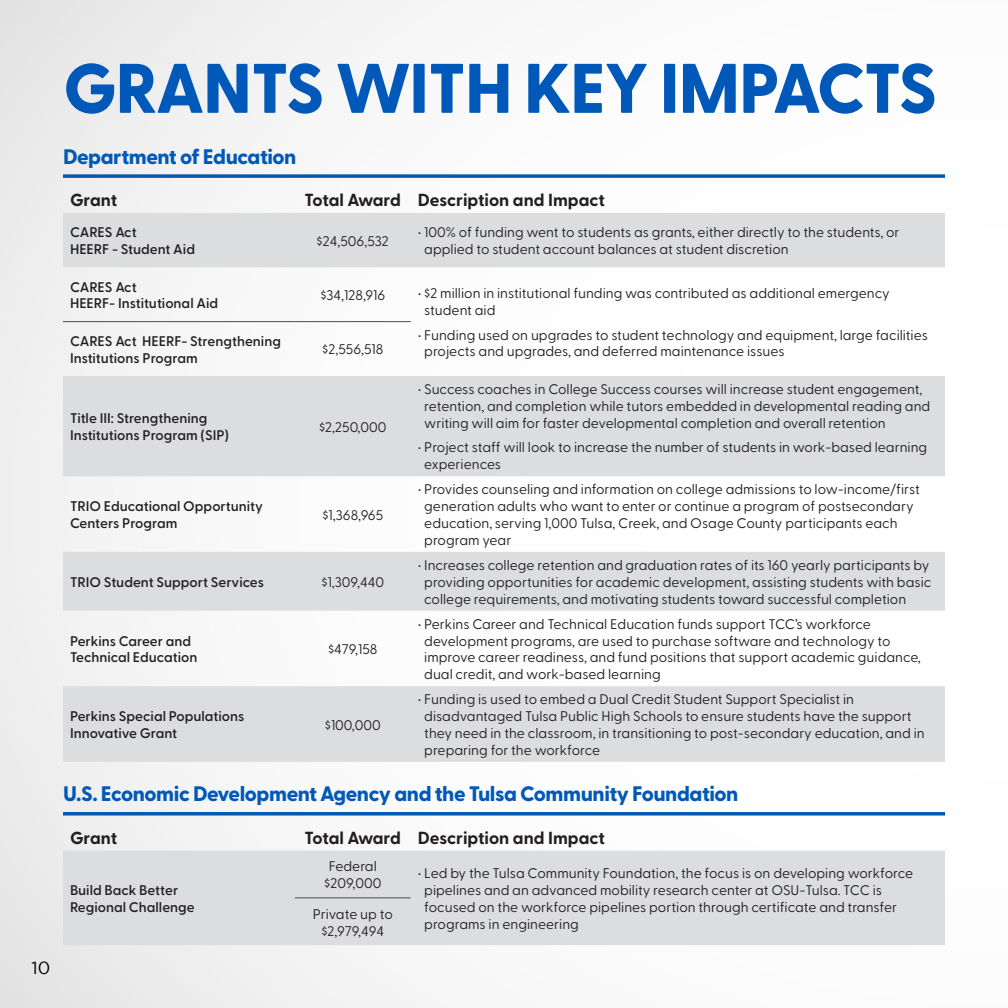
<style>
.page{position:relative;width:1008px;height:1008px;background:#fff}
.page>*{position:absolute;margin:0;border:0;box-sizing:border-box;transform-origin:0 0}
.t1{font:800 70px "Greycliff CF";letter-spacing:-.025em;color:#0058b8}
.t2{font:800 21px "Greycliff CF";letter-spacing:-.02em;color:#0058b8}
.t3{font:700 17.5px "Greycliff CF";color:#231f20}
.t4{font:17.5px "Gotham";color:#000}
.t5{font:14px/16.8px "Greycliff CF";color:#231f20}
.t6{font:600 14px/16.8px "Greycliff CF";color:#231f20}
</style>
<div class="page">
<svg style="left:63px;top:213px;width:882px;height:549px;fill:#dcdddf"></svg>
<hr style="left:63px;top:321px;width:232px;height:1px;background:#4b4c4d">
<hr style="left:295px;top:321px;width:116px;height:1px;background:#4b4c4d">
<svg style="left:63px;top:174px;width:882px;height:4px;background:#1e6bbf"></svg>
<div style="left:63px;top:851px;width:882px;height:94px;background:#dcdddf"></div>
<hr style="left:295px;top:897px;width:116px;height:1px;background:#4b4c4d">
<svg style="left:63px;top:812px;width:882px;height:4px;background:#1e6bbf"></svg>
<p class="t4" style="left:32px;top:958px;width:20px">10</p>
<p class="t1" style="left:63px;top:46px;width:876px">GRANTS WITH KEY IMPACTS</p>
<p class="t2" style="left:63px;top:144px;width:235px">Department of Education</p>
<p class="t3" style="left:70px;top:189px;width:49px">Grant</p>
<p class="t3" style="left:305px;top:189px;width:98px">Total Award</p>
<p class="t3" style="left:418px;top:189px;width:189px">Description and Impact</p>
<p class="t6" style="left:70px;top:224px;width:127px">CARES Act<br>HEERF - Student Aid</p>
<p class="t5" style="left:317px;top:233px;width:74px">$24,506,532</p>
<p class="t5" style="left:424px;top:224px;width:477px;text-indent:-6px">• 100% of funding went to students as grants, either directly to the students, or applied to student account balances at student discretion</p>
<p class="t6" style="left:70px;top:279px;width:150px">CARES Act<br>HEERF- Institutional Aid</p>
<p class="t5" style="left:320px;top:287px;width:66px">$34,128,916</p>
<p class="t5" style="left:424px;top:285px;width:467px;text-indent:-6px">• $2 million in institutional funding was contributed as additional emergency student aid</p>
<p class="t5" style="left:424px;top:326px;width:505px;text-indent:-6px">• Funding used on upgrades to student technology and equipment, large facilities projects and upgrades, and deferred maintenance issues</p>
<p class="t6" style="left:70px;top:333px;width:212px">CARES Act HEERF- Strengthening<br>Institutions Program</p>
<p class="t5" style="left:322px;top:341px;width:63px">$2,556,518</p>
<p class="t6" style="left:70px;top:410px;width:161px">Title III: Strengthening<br>Institutions Program (SIP)</p>
<p class="t5" style="left:319px;top:419px;width:69px">$2,250,000</p>
<p class="t6" style="left:70px;top:498px;width:195px">TRIO Educational Opportunity<br>Centers Program</p>
<p class="t5" style="left:322px;top:506px;width:62px">$1,368,965</p>
<p class="t6" style="left:70px;top:574px;width:195px">TRIO Student Support Services</p>
<p class="t5" style="left:322px;top:574px;width:64px">$1,309,440</p>
<p class="t6" style="left:70px;top:633px;width:129px">Perkins Career and<br>Technical Education</p>
<p class="t5" style="left:328px;top:641px;width:51px">$479,158</p>
<p class="t6" style="left:70px;top:708px;width:176px">Perkins Special Populations<br>Innovative Grant</p>
<p class="t5" style="left:325px;top:716px;width:57px">$100,000</p>
<p class="t5" style="left:424px;top:381px;width:508px;text-indent:-6px">• Success coaches in College Success courses will increase student engagement, retention, and completion while tutors embedded in developmental reading and writing will aim for faster developmental completion and overall retention</p>
<p class="t5" style="left:424px;top:439px;width:505px;text-indent:-6px">• Project staff will look to increase the number of students in work-based learning experiences</p>
<p class="t5" style="left:424px;top:481px;width:497px;text-indent:-6px">• Provides counseling and information on college admissions to low-income/first generation adults who want to enter or continue a program of postsecondary education, serving 1,000 Tulsa, Creek, and Osage County participants each program year</p>
<p class="t5" style="left:424px;top:557px;width:509px;text-indent:-6px">• Increases college retention and graduation rates of its 160 yearly participants by providing opportunities for academic development, assisting students with basic college requirements, and motivating students toward successful completion</p>
<p class="t5" style="left:424px;top:616px;width:498px;text-indent:-6px">• Perkins Career and Technical Education funds support TCC’s workforce development programs, are used to purchase software and technology to improve career readiness, and fund positions that support academic guidance, dual credit, and work-based learning</p>
<p class="t5" style="left:424px;top:691px;width:502px;text-indent:-6px">• Funding is used to embed a Dual Credit Student Support Specialist in disadvantaged Tulsa Public High Schools to ensure students have the support they need in the classroom, in transitioning to post-secondary education, and in preparing for the workforce</p>
<p class="t2" style="left:63px;top:781px;width:677px">U.S. Economic Development Agency and the Tulsa Community Foundation</p>
<p class="t3" style="left:70px;top:827px;width:49px">Grant</p>
<p class="t3" style="left:305px;top:827px;width:98px">Total Award</p>
<p class="t3" style="left:418px;top:827px;width:189px">Description and Impact</p>
<p class="t6" style="left:70px;top:882px;width:126px">Build Back Better<br>Regional Challenge</p>
<p class="t5" style="left:324px;top:858px;width:59px;text-align:center">Federal $209,000</p>
<p class="t5" style="left:424px;top:865px;width:490px;text-indent:-6px">• Led by the Tulsa Community Foundation, the focus is on developing workforce pipelines and an advanced mobility research center at OSU-Tulsa. TCC is focused on the workforce pipelines portion through certificate and transfer programs in engineering</p>
<p class="t5" style="left:313px;top:906px;width:82px;text-align:center">Private up to $2,979,494</p>
</div>
